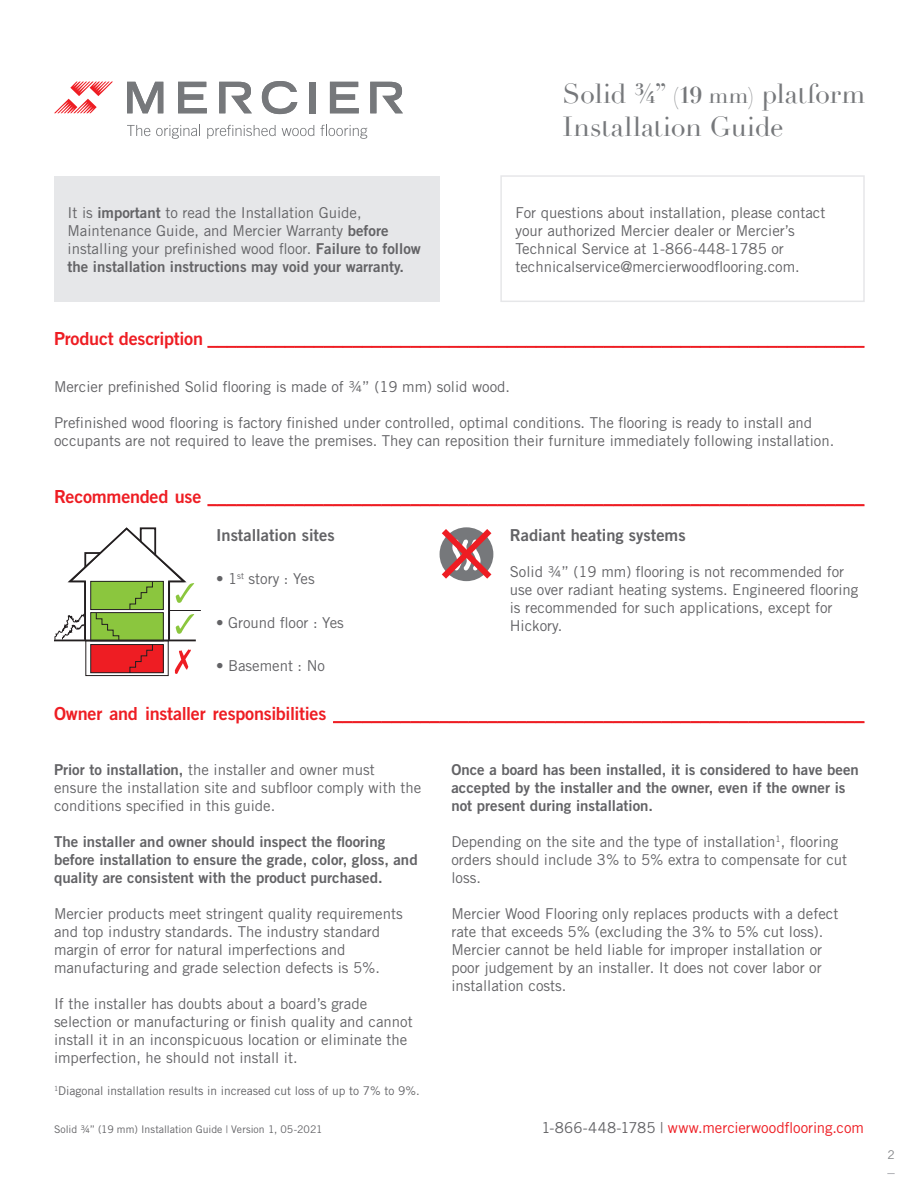
<style>
.page{position:relative;width:918px;height:1188px;background:#fff}
.page>*{position:absolute;margin:0;border:0;box-sizing:border-box;transform-origin:0 0}
.t1{font:27px/33px "Didot";letter-spacing:-.005em;color:#76787b}
.Textes{font:18px "Trade Gothic Bold Two";letter-spacing:-.015em;color:#ee1d23}
.t2{font:16.5px "Trade Gothic Bold Two";color:#636366}
.t3{font:15px/18px "Trade Gothic";color:#636366}
.t4{font:15px/18px "Trade Gothic Bold Two";color:#636366}
.t5{font:15px "Trade Gothic";color:#ee1d23}
.t6{font:12px "Trade Gothic";color:#636366}
.t7{font:12px "Trade Gothic";color:#808285}
.t8{font:10.5px "Trade Gothic";color:#636366}
.s1{font-weight:700}
.s2{font-size:22.5px}
.s3{font-weight:700;font-size:22.5px}
.s4{font-family:"Trade Gothic Bold Two"}
.s5{color:#636366}
</style>
<div class="page">
<svg style="left:54px;top:82px;width:59px;height:31px"></svg>
<svg style="left:127px;top:82px;width:36px;height:31px"></svg>
<svg style="left:178px;top:82px;width:29px;height:31px"></svg>
<svg style="left:370px;top:82px;width:33px;height:31px"></svg>
<svg style="left:219px;top:82px;width:33px;height:31px"></svg>
<svg style="left:262px;top:81px;width:35px;height:33px"></svg>
<div style="left:310px;top:82px;width:6px;height:31px;background:#76787b"></div>
<svg style="left:330px;top:82px;width:29px;height:31px"></svg>
<svg style="left:127px;top:125px;width:23px;height:11px"></svg>
<svg style="left:156px;top:125px;width:44px;height:14px"></svg>
<svg style="left:207px;top:125px;width:69px;height:14px"></svg>
<svg style="left:282px;top:125px;width:32px;height:11px"></svg>
<svg style="left:320px;top:125px;width:47px;height:14px"></svg>
<div style="left:86px;top:640px;width:83px;height:36px;border:1px solid #231f20"></div>
<hr style="left:170px;top:610px;width:31px;height:1px;background:#231f20">
<hr style="left:54px;top:640px;width:142px;height:1px;background:#231f20">
<svg style="left:55px;top:527px;width:139px;height:147px"></svg>
<div style="left:54px;top:176px;width:386px;height:125px;background:#e6e7e9"></div>
<div style="left:500px;top:175px;width:365px;height:127px;border:2px solid #e6e7e9"></div>
<svg style="left:440px;top:527px;width:53px;height:54px"></svg>
<p class="t1" style="left:562px;top:78px;width:304px">Solid <span class="s1">¾</span>” <span class="s2">(</span><span class="s3">19</span> <span class="s2">mm)</span> platform<br>Installation Guide</p>
<p class="t3" style="left:68px;top:203px;width:355px">It is <span class="s4">important</span> to read the Installation Guide, Maintenance Guide, and Mercier Warranty <span class="s4">before </span>installing your prefinished wood floor. <span class="s4">Failure to follow the installation instructions may void your warranty.</span></p>
<p class="t3" style="left:515px;top:203px;width:311px">For questions about installation, please contact your authorized Mercier dealer or Mercier’s Technical Service at 1-866-448-1785 or technicalservice@mercierwoodflooring.com.</p>
<p class="Textes" style="left:54px;top:327px;width:812px">Product description ____________________________________________________________________</p>
<p class="t3" style="left:54px;top:377px;width:458px">Mercier prefinished Solid flooring is made of ¾” (19 mm) solid wood.</p>
<p class="t3" style="left:54px;top:413px;width:782px">Prefinished wood flooring is factory finished under controlled, optimal conditions. The flooring is ready to install and occupants are not required to leave the premises. They can reposition their furniture immediately following installation.</p>
<p class="Textes" style="left:54px;top:486px;width:812px">Recommended use ____________________________________________________________________</p>
<p class="t2" style="left:216px;top:525px;width:120px">Installation sites</p>
<p class="t3" style="left:216px;top:570px;width:100px">• 1<sup>st</sup> story : Yes</p>
<p class="t3" style="left:216px;top:613px;width:129px">• Ground floor : Yes</p>
<p class="t3" style="left:216px;top:657px;width:111px">• Basement : No</p>
<p class="t2" style="left:510px;top:525px;width:177px">Radiant heating systems</p>
<p class="t3" style="left:510px;top:562px;width:350px">Solid ¾” (19 mm) flooring is not recommended for use over radiant heating systems. Engineered flooring is recommended for such applications, except for Hickory.</p>
<p class="Textes" style="left:54px;top:703px;width:812px">Owner and installer responsibilities _______________________________________________________</p>
<p class="t3" style="left:54px;top:760px;width:369px"><span class="s4">Prior to installation,</span> the installer and owner must ensure the installation site and subfloor comply with the conditions specified in this guide.</p>
<p class="t4" style="left:54px;top:832px;width:365px">The installer and owner should inspect the flooring before installation to ensure the grade, color, gloss, and quality are consistent with the product purchased.</p>
<p class="t3" style="left:54px;top:904px;width:350px">Mercier products meet stringent quality requirements and top industry standards. The industry standard margin of error for natural imperfections and manufacturing and grade selection defects is 5%.</p>
<p class="t3" style="left:54px;top:994px;width:360px">If the installer has doubts about a board’s grade selection or manufacturing or finish quality and cannot install it in an inconspicuous location or eliminate the imperfection, he should not install it.</p>
<p class="t6" style="left:54px;top:1083px;width:367px"><sup>1</sup>Diagonal installation results in increased cut loss of up to 7% to 9%.</p>
<p class="t4" style="left:451px;top:760px;width:409px">Once a board has been installed, it is considered to have been accepted by the installer and the owner, even if the owner is not present during installation.</p>
<p class="t3" style="left:451px;top:832px;width:397px">Depending on the site and the type of installation<sup>1</sup>, flooring orders should include 3% to 5% extra to compensate for cut loss.</p>
<p class="t3" style="left:451px;top:904px;width:388px">Mercier Wood Flooring only replaces products with a defect rate that exceeds 5% (excluding the 3% to 5% cut loss).<br>Mercier cannot be held liable for improper installation or poor judgement by an installer. It does not cover labor or installation costs.</p>
<p class="t8" style="left:54px;top:1123px;width:270px">Solid ¾” (19 mm) Installation Guide | Version 1, 05-2021</p>
<p class="t5" style="left:542px;top:1119px;width:324px"><span class="s5">1-866-448-1785 |</span> www.mercierwoodflooring.com</p>
<p class="t7" style="left:887px;top:1147px;width:9px">2</p>
</div>
